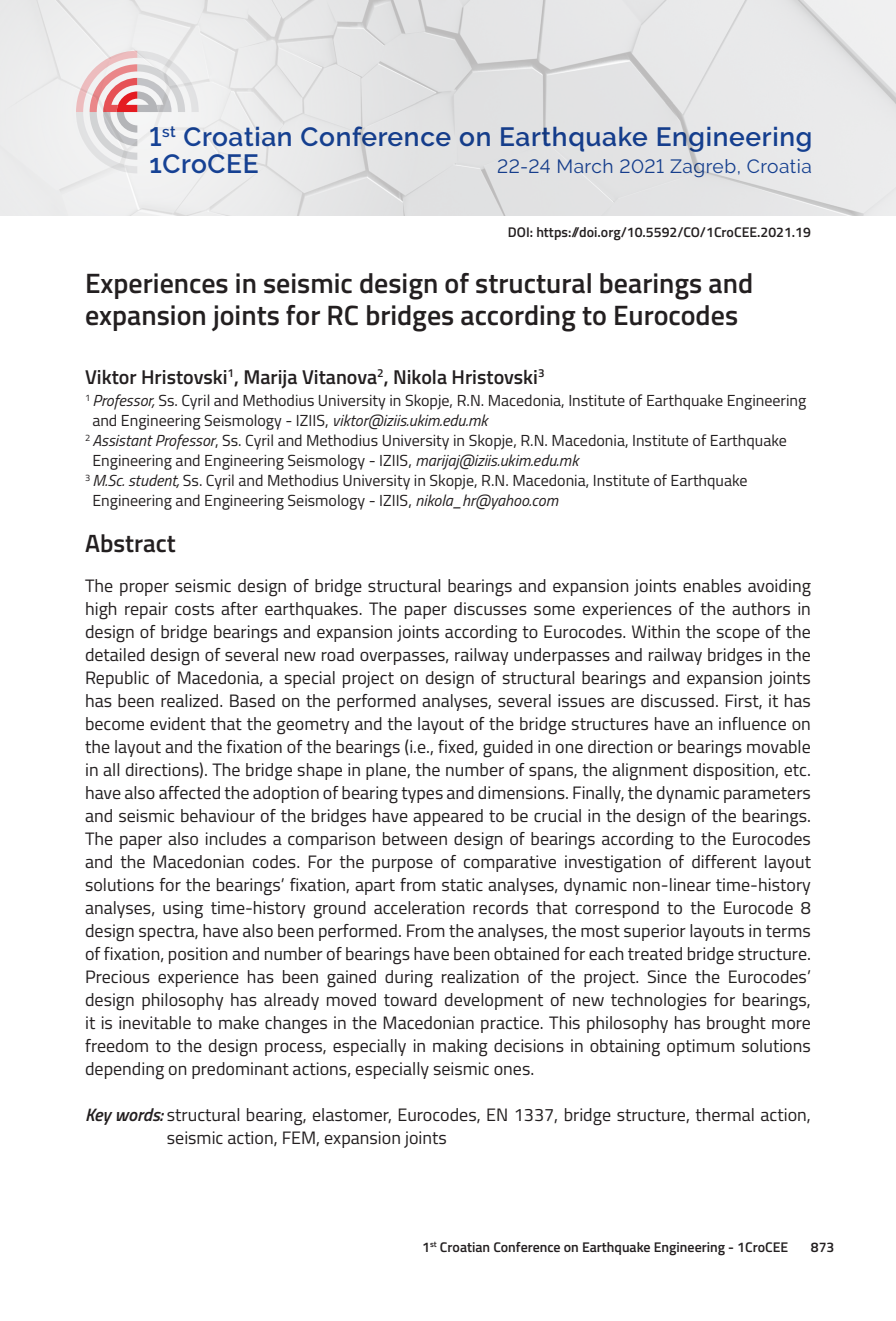
<style>
.page{position:relative;width:896px;height:1321px;background:#fff}
.page>*{position:absolute;margin:0;border:0;box-sizing:border-box;transform-origin:0 0}
.t1{font:600 28px/32px "Titillium";color:#231f20}
.t2{font:600 26.4px/27.2px "Raleway";letter-spacing:.025em;color:#18469d}
.t3{font:600 25px "Titillium";color:#231f20}
.t4{font:600 20px "Titillium";color:#231f20}
.t5{font:19.2px "Raleway";letter-spacing:.025em;color:#18469d}
.t6{font:18px/23px "Titillium";color:#231f20;text-align:justify}
.t7{font:16px "Titillium";color:#231f20}
.t8{font:600 14px "Titillium";color:#231f20}
.s1{font-style:italic}
.s2{font-weight:600;font-style:italic}
</style>
<div class="page">
<img style="left:423px;top:0;width:473px;height:215px">
<div style="left:0;top:0;width:423px;height:215px;background:#eaeaeb"></div>
<svg style="left:76px;top:51px;width:123px;height:121px"></svg>
<h2 class="t2" style="left:149px;top:123px;width:664px">1<sup>st</sup> Croatian Conference on Earthquake Engineering<br>1CroCEE</h2>
<p class="t5" style="left:497px;top:155px;width:316px">22-24 March 2021 Zagreb, Croatia</p>
<p class="t8" style="left:508px;top:222px;width:304px">DOI: https://doi.org/10.5592/CO/1CroCEE.2021.19</p>
<h1 class="t1" style="left:85px;top:266px;width:669px">Experiences in seismic design of structural bearings and expansion joints for RC bridges according to Eurocodes</h1>
<p class="t4" style="left:85px;top:361px;width:461px">Viktor Hristovski<sup>1</sup>, Marija Vitanova<sup>2</sup>, Nikola Hristovski<sup>3</sup></p>
<p class="t7" style="left:85px;top:389px;width:723px"><sup>1</sup> <span class="s1">Professor,</span> Ss. Cyril and Methodius University in Skopje, R.N. Macedonia, Institute of Earthquake Engineering</p>
<p class="t7" style="left:92px;top:409px;width:397px">and Engineering Seismology - IZIIS, <span class="s1">viktor@iziis.ukim.edu.mk</span></p>
<p class="t7" style="left:85px;top:429px;width:703px"><sup>2</sup> <span class="s1">Assistant Professor</span>, Ss. Cyril and Methodius University in Skopje, R.N. Macedonia, Institute of Earthquake</p>
<p class="t7" style="left:92px;top:449px;width:488px">Engineering and Engineering Seismology - IZIIS, <span class="s1">marijaj@iziis.ukim.edu.mk</span></p>
<p class="t7" style="left:85px;top:469px;width:664px"><sup>3</sup> <span class="s1">M.Sc. student,</span> Ss. Cyril and Methodius University in Skopje, R.N. Macedonia, Institute of Earthquake</p>
<p class="t7" style="left:92px;top:489px;width:467px">Engineering and Engineering Seismology - IZIIS, <span class="s1">nikola_hr@yahoo.com</span></p>
<h3 class="t3" style="left:85px;top:524px;width:92px">Abstract</h3>
<p class="t6" style="left:85px;top:573px;width:727px">The proper seismic design of bridge structural bearings and expansion joints enables avoiding high repair costs after earthquakes. The paper discusses some experiences of the authors in design of bridge bearings and expansion joints according to Eurocodes. Within the scope of the detailed design of several new road overpasses, railway underpasses and railway bridges in the Republic of Macedonia, a special project on design of structural bearings and expansion joints has been realized. Based on the performed analyses, several issues are discussed. First, it has become evident that the geometry and the layout of the bridge structures have an influence on the layout and the fixation of the bearings (i.e., fixed, guided in one direction or bearings movable in all directions). The bridge shape in plane, the number of spans, the alignment disposition, etc. have also affected the adoption of bearing types and dimensions. Finally, the dynamic parameters and seismic behaviour of the bridges have appeared to be crucial in the design of the bearings.<br>The paper also includes a comparison between design of bearings according to the Eurocodes and the Macedonian codes. For the purpose of comparative investigation of different layout solutions for the bearings’ fixation, apart from static analyses, dynamic non-linear time-history analyses, using time-history ground acceleration records that correspond to the Eurocode 8 design spectra, have also been performed. From the analyses, the most superior layouts in terms of fixation, position and number of bearings have been obtained for each treated bridge structure.<br>Precious experience has been gained during realization of the project. Since the Eurocodes’ design philosophy has already moved toward development of new technologies for bearings, it is inevitable to make changes in the Macedonian practice. This philosophy has brought more freedom to the design process, especially in making decisions in obtaining optimum solutions depending on predominant actions, especially seismic ones.</p>
<p class="t6" style="left:167px;top:1102px;width:645px;text-indent:-82px"><span class="s2">Key words:</span> structural bearing, elastomer, Eurocodes, EN 1337, bridge structure, thermal action, seismic action, FEM, expansion joints</p>
<p class="t8" style="left:422px;top:1237px;width:367px">1<sup>st</sup> Croatian Conference on Earthquake Engineering - 1CroCEE</p>
<p class="t8" style="left:811px;top:1237px;width:25px">873</p>
</div>
